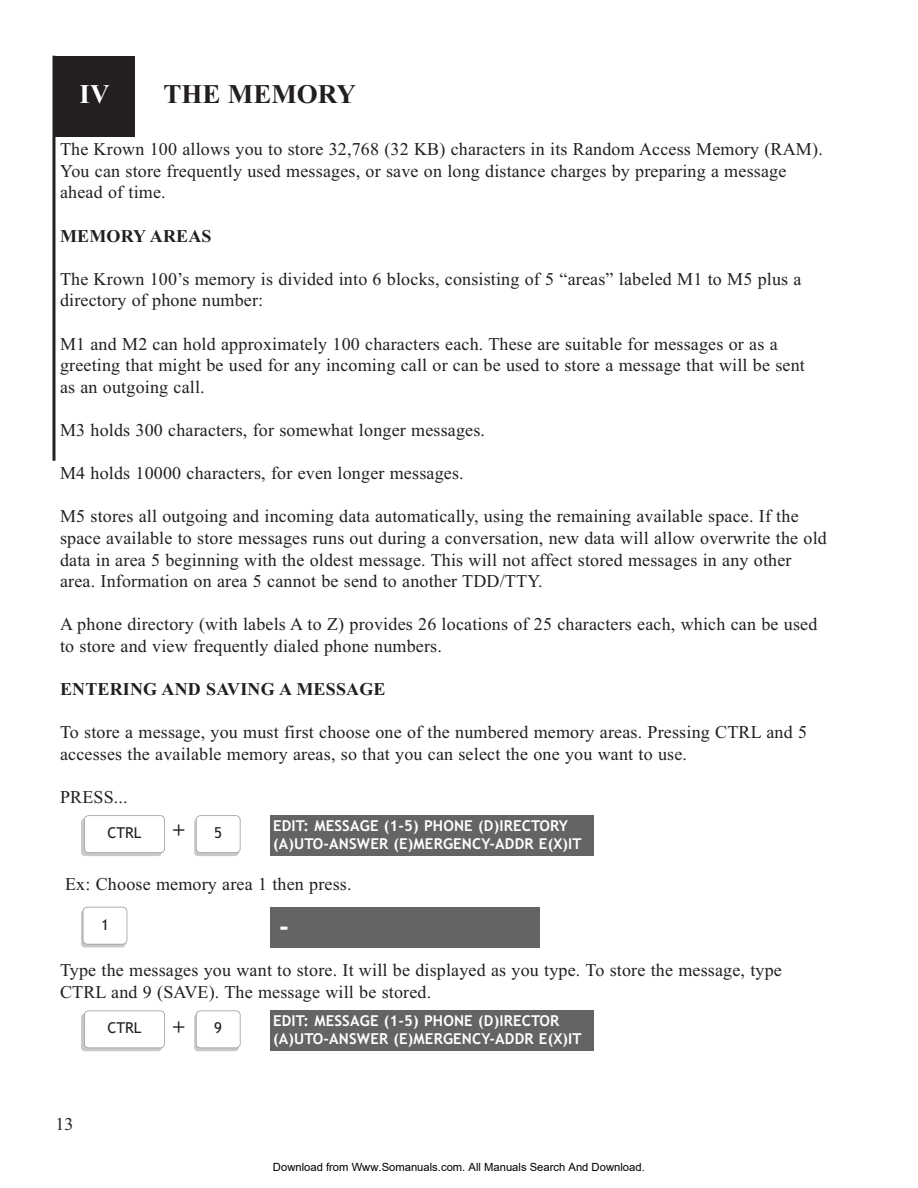
<style>
.page{position:relative;width:918px;height:1188px;background:#fff}
.page>*{position:absolute;margin:0;border:0;box-sizing:border-box;transform-origin:0 0}
.t1{font:700 27px "Times New Roman";color:#231f20}
.t2{font:700 27px "Times New Roman";color:#fff}
.t3{font:700 27px "Trebuchet MS";color:#fff}
.t4{font:700 21px "Times New Roman";color:#231f20}
.t5{font:18px/21.6px "Times New Roman";letter-spacing:.01em;color:#231f20}
.t6{font:700 18px "Times New Roman";letter-spacing:.01em;color:#231f20}
.t7{font:700 15px/18px "Trebuchet MS";letter-spacing:.01em;color:#fff}
.t8{font:15px "Trebuchet MS";color:#231f20}
.t9{font:11.25px "Arial";color:#000}
</style>
<div class="page">
<div style="left:81px;top:818px;width:81px;height:38px;background:#c7c9cb;border-radius:4px"></div>
<div style="left:84px;top:816px;width:81px;height:37px;background:#fff;border-radius:4px"></div>
<div style="left:84px;top:815px;width:81px;height:38px;border:2px solid #949698;border-radius:5px"></div>
<div style="left:270px;top:815px;width:324px;height:41px;background:#636466"></div>
<div style="left:194px;top:818px;width:45px;height:38px;background:#c7c9cb;border-radius:4px"></div>
<div style="left:196px;top:816px;width:44px;height:37px;background:#fff;border-radius:4px"></div>
<div style="left:196px;top:815px;width:45px;height:38px;border:2px solid #949698;border-radius:5px"></div>
<svg style="left:81px;top:910px;width:45px;height:38px"></svg>
<div style="left:83px;top:907px;width:44px;height:37px;background:#fff;border-radius:4px"></div>
<div style="left:83px;top:907px;width:44px;height:38px;border:2px solid #949698;border-radius:5px"></div>
<div style="left:270px;top:1010px;width:324px;height:41px;background:#636466"></div>
<div style="left:270px;top:907px;width:270px;height:41px;background:#636466"></div>
<div style="left:81px;top:1013px;width:81px;height:38px;background:linear-gradient(to right,#c7c9cb,#c7c9cb);border-radius:4px"></div>
<div style="left:84px;top:1011px;width:81px;height:37px;background:#fff;border-radius:4px"></div>
<div style="left:84px;top:1010px;width:81px;height:38px;border:2px solid #949698;border-radius:5px"></div>
<div style="left:194px;top:1013px;width:45px;height:38px;background:#bfc1c3;border-radius:4px"></div>
<div style="left:196px;top:1011px;width:44px;height:37px;background:#fff;border-radius:4px"></div>
<div style="left:196px;top:1010px;width:45px;height:38px;border:2px solid #949698;border-radius:5px"></div>
<div style="left:54px;top:56px;width:81px;height:81px;background:#231f20"></div>
<hr style="left:52px;top:56px;width:3px;height:405px;background:#231f20">
<h1 class="t2" style="left:79px;top:85px;width:31px">IV</h1>
<h1 class="t1" style="left:163px;top:85px;width:194px">THE MEMORY</h1>
<p class="t5" style="left:60px;top:140px;width:764px">The Krown 100 allows you to store 32,768 (32 KB) characters in its Random Access Memory (RAM).<br>You can store frequently used messages, or save on long distance charges by preparing a message ahead of time.</p>
<p class="t6" style="left:60px;top:230px;width:153px">MEMORY AREAS</p>
<p class="t5" style="left:60px;top:270px;width:743px">The Krown 100’s memory is divided into 6 blocks, consisting of 5 “areas” labeled M1 to M5 plus a directory of phone number:</p>
<p class="t5" style="left:60px;top:334px;width:746px">M1 and M2 can hold approximately 100 characters each. These are suitable for messages or as a greeting that might be used for any incoming call or can be used to store a message that will be sent as an outgoing call.</p>
<p class="t5" style="left:60px;top:421px;width:427px">M3 holds 300 characters, for somewhat longer messages.</p>
<p class="t5" style="left:60px;top:464px;width:405px">M4 holds 10000 characters, for even longer messages.</p>
<p class="t5" style="left:60px;top:507px;width:768px">M5 stores all outgoing and incoming data automatically, using the remaining available space. If the space available to store messages runs out during a conversation, new data will allow overwrite the old data in area 5 beginning with the oldest message. This will not affect stored messages in any other area. Information on area 5 cannot be send to another TDD/TTY.</p>
<p class="t5" style="left:60px;top:615px;width:759px">A phone directory (with labels A to Z) provides 26 locations of 25 characters each, which can be used to store and view frequently dialed phone numbers.</p>
<p class="t6" style="left:60px;top:683px;width:327px">ENTERING AND SAVING A MESSAGE</p>
<p class="t5" style="left:60px;top:723px;width:749px">To store a message, you must first choose one of the numbered memory areas. Pressing CTRL and 5 accesses the available memory areas, so that you can select the one you want to use.</p>
<p class="t5" style="left:60px;top:788px;width:69px">PRESS...</p>
<p class="t8" style="left:107px;top:827px;width:36px">CTRL</p>
<p class="t4" style="left:173px;top:823px;width:13px">+</p>
<p class="t7" style="left:273px;top:818px;width:310px">EDIT: MESSAGE (1-5) PHONE (D)IRECTORY (A)UTO-ANSWER (E)MERGENCY-ADDR E(X)IT</p>
<p class="t8" style="left:214px;top:827px;width:9px">5</p>
<p class="t5" style="left:65px;top:874px;width:288px">Ex: Choose memory area 1 then press.</p>
<p class="t8" style="left:101px;top:919px;width:9px">1</p>
<h1 class="t3" style="left:279px;top:915px;width:11px">-</h1>
<p class="t5" style="left:60px;top:961px;width:723px">Type the messages you want to store. It will be displayed as you type. To store the message, type<br>CTRL and 9 (SAVE). The message will be stored.</p>
<p class="t5" style="left:56px;top:1115px;width:19px">13</p>
<p class="t8" style="left:107px;top:1022px;width:36px">CTRL</p>
<p class="t4" style="left:173px;top:1020px;width:13px">+</p>
<p class="t8" style="left:214px;top:1022px;width:9px">9</p>
<p class="t7" style="left:273px;top:1013px;width:310px">EDIT: MESSAGE (1-5) PHONE (D)IRECTOR (A)UTO-ANSWER (E)MERGENCY-ADDR E(X)IT</p>
<p class="t9" style="left:273px;top:1160px;width:373px">Download from Www.Somanuals.com. All Manuals Search And Download.</p>
</div>
